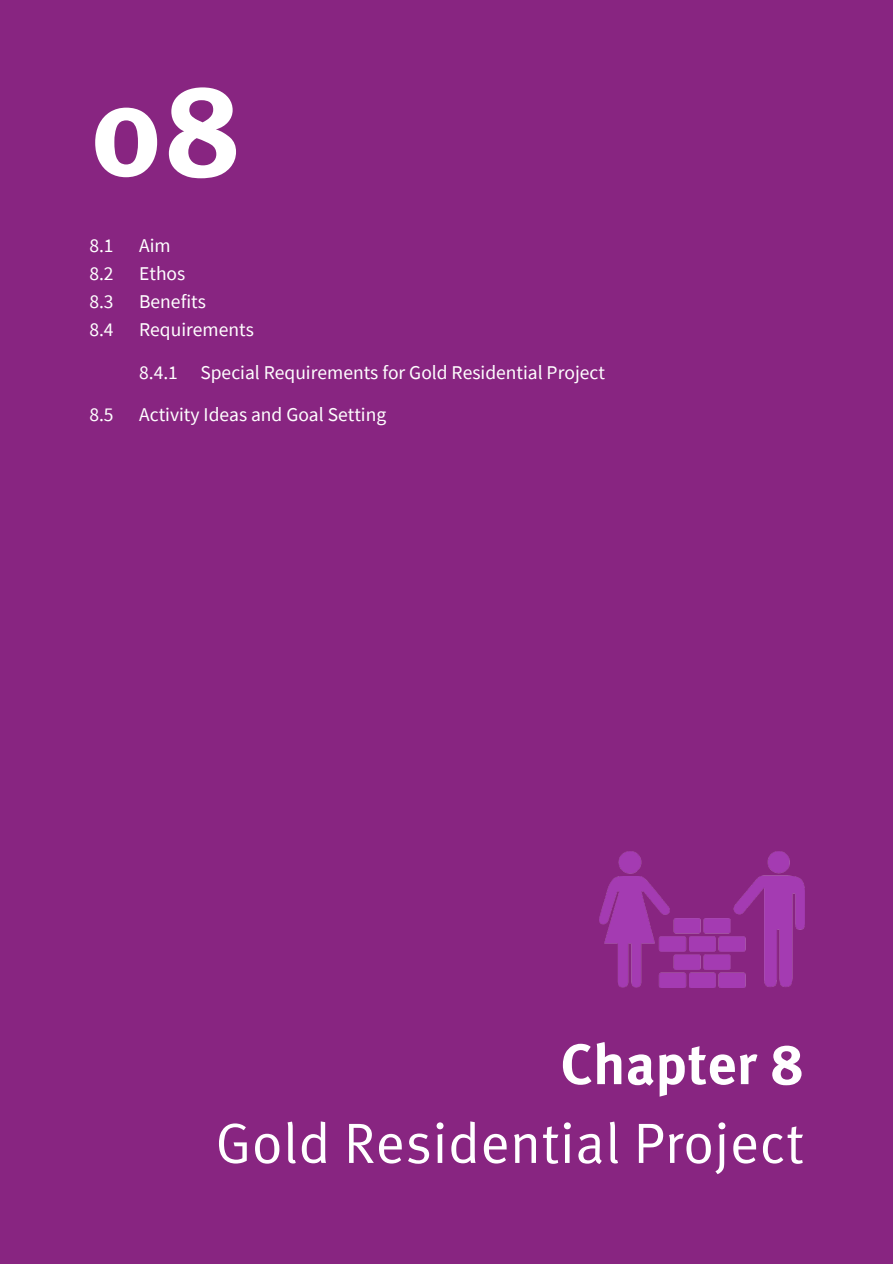
<style>
.page{position:relative;width:893px;height:1264px;background:#fff}
.page>*{position:absolute;margin:0;border:0;box-sizing:border-box;transform-origin:0 0}
.t1{font:700 130.35px "Meta OT";color:#fff}
.t2{font:56.85px/78.8px "Meta OT Norm";color:#fff;text-align:right}
.t3{font:19.5px "Source Sans Pro";color:#fff}
.s1{font-family:"Meta OT";font-weight:700}
</style>
<div class="page">
<div style="left:0;top:0;width:892px;height:1263px;background:#882581"></div>
<img style="left:599px;top:851px;width:205px;height:136px">
<p class="t1" style="left:89px;top:27px;width:154px">08</p>
<p class="t3" style="left:89px;top:232px;width:26px">8.1</p>
<p class="t3" style="left:89px;top:260px;width:26px">8.2</p>
<p class="t3" style="left:89px;top:289px;width:26px">8.3</p>
<p class="t3" style="left:89px;top:317px;width:26px">8.4</p>
<p class="t3" style="left:89px;top:401px;width:26px">8.5</p>
<p class="t3" style="left:139px;top:232px;width:33px">Aim</p>
<p class="t3" style="left:139px;top:260px;width:48px">Ethos</p>
<p class="t3" style="left:139px;top:289px;width:68px">Benefits</p>
<p class="t3" style="left:139px;top:317px;width:116px">Requirements</p>
<p class="t3" style="left:139px;top:360px;width:40px">8.4.1</p>
<p class="t3" style="left:200px;top:360px;width:406px">Special Requirements for Gold Residential Project</p>
<p class="t3" style="left:139px;top:401px;width:248px">Activity Ideas and Goal Setting</p>
<p class="t2" style="left:215px;top:1022px;width:590px"><span class="s1">Chapter 8<br></span>Gold Residential Project</p>
</div>
